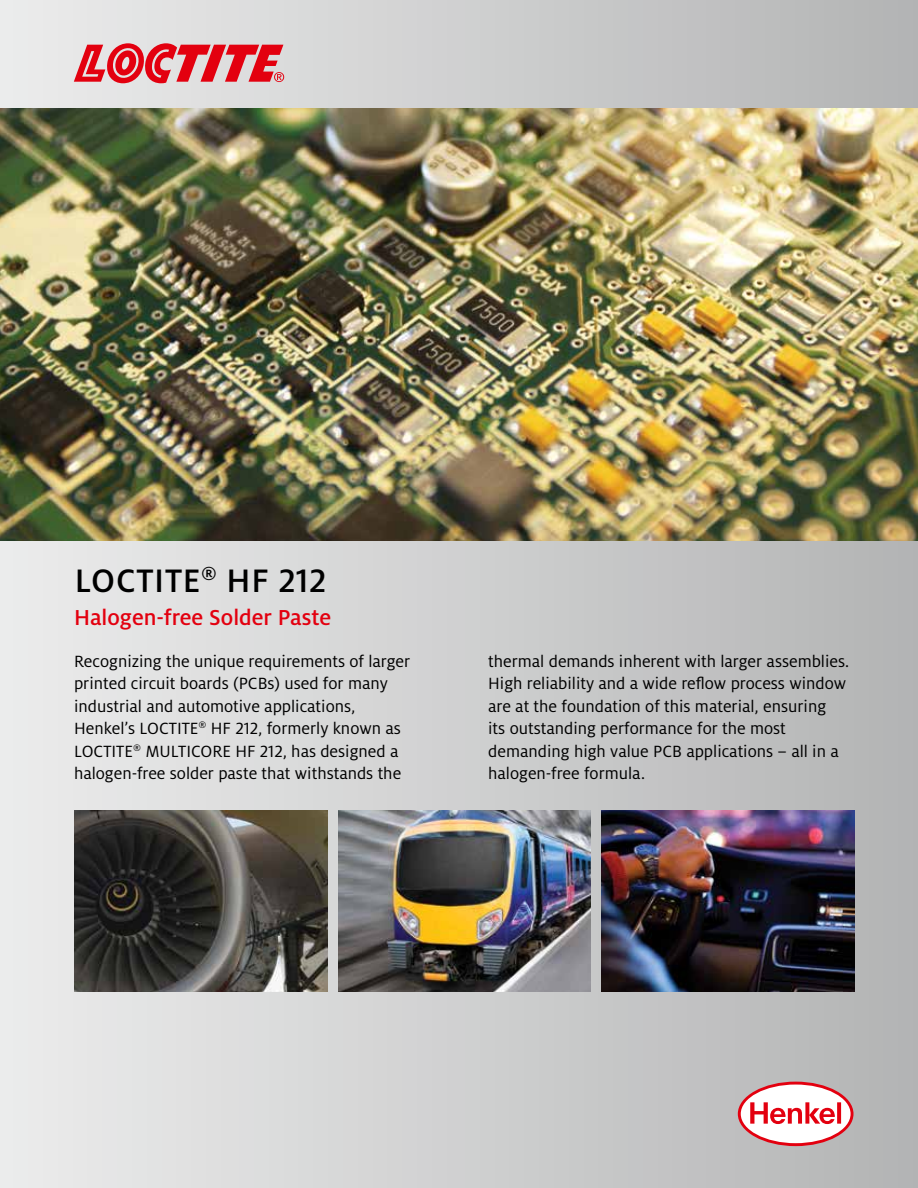
<style>
.page{position:relative;width:918px;height:1188px;background:#fff}
.page>*{position:absolute;margin:0;border:0;box-sizing:border-box;transform-origin:0 0}
.t1{font:500 36px "Henkel Milo";letter-spacing:.02em;color:#000}
.t2{font:500 24px "Henkel Milo";color:#e3000f}
.t3{font:18px/22.5px "Henkel Milo";color:#000}
</style>
<div class="page">
<div style="left:0;top:0;width:918px;height:1188px;background:linear-gradient(to right,#ebebeb,#b3b4b4)"></div>
<img style="left:75px;top:811px;width:252px;height:180px">
<img style="left:338px;top:811px;width:253px;height:180px">
<img style="left:602px;top:811px;width:252px;height:180px">
<svg style="left:738px;top:1082px;width:116px;height:64px"></svg>
<svg style="left:74px;top:43px;width:210px;height:40px"></svg>
<img style="left:0;top:109px;width:918px;height:432px">
<h1 class="t1" style="left:75px;top:561px;width:253px">LOCTITE<sup>®</sup> HF 212</h1>
<h2 class="t2" style="left:74px;top:604px;width:259px">Halogen-free Solder Paste</h2>
<p class="t3" style="left:74px;top:650px;width:338px">Recognizing the unique requirements of larger printed circuit boards (PCBs) used for many industrial and automotive applications, Henkel’s LOCTITE<sup>®</sup> HF 212, formerly known as LOCTITE<sup>®</sup> MULTICORE HF 212, has designed a halogen-free solder paste that withstands the</p>
<p class="t3" style="left:488px;top:650px;width:362px">thermal demands inherent with larger assemblies.<br>High reliability and a wide reflow process window are at the foundation of this material, ensuring<br>its outstanding performance for the most demanding high value PCB applications – all in a halogen-free formula.</p>
</div>
